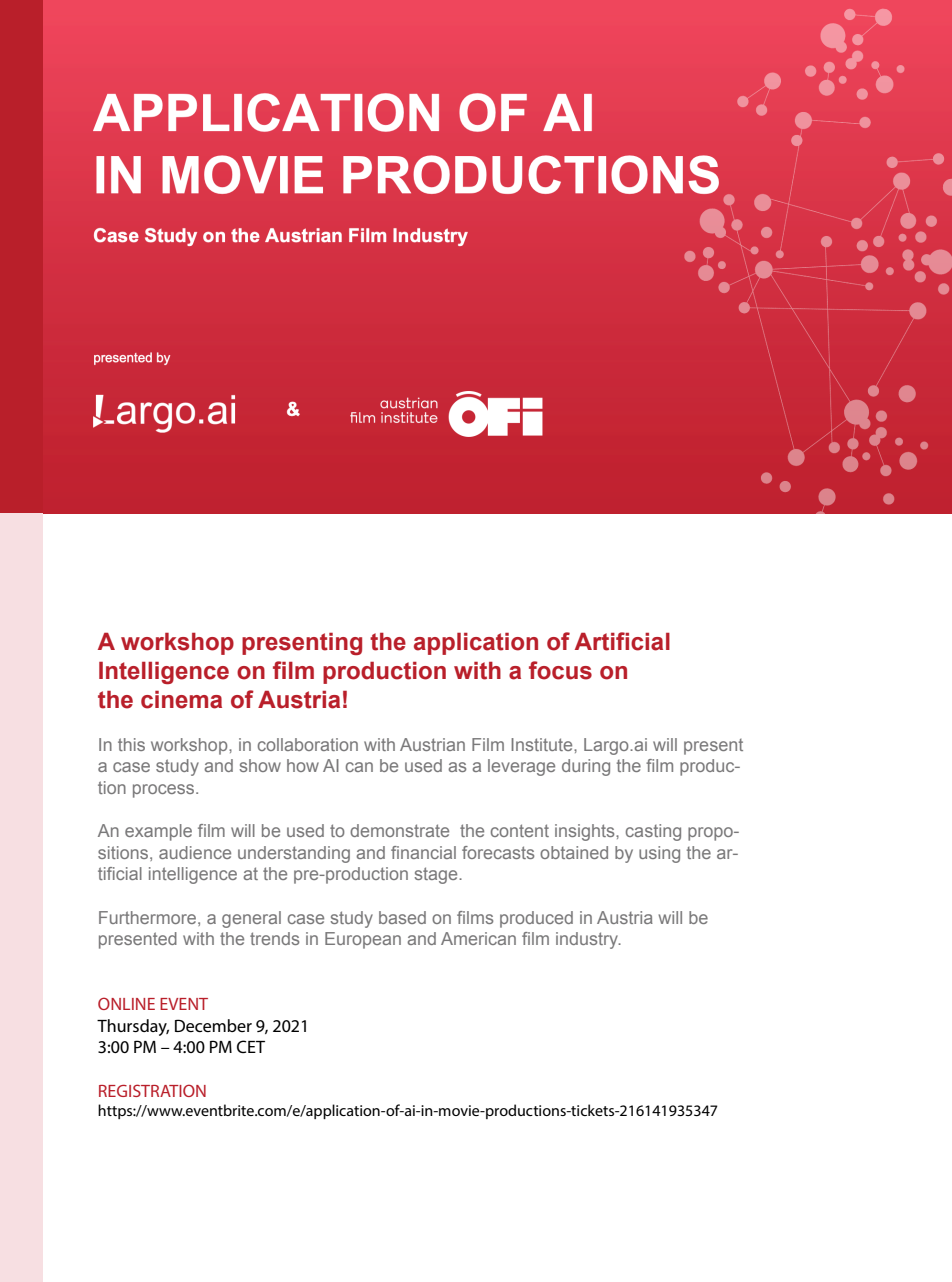
<style>
.page{position:relative;width:952px;height:1282px;background:#fff}
.page>*{position:absolute;margin:0;border:0;box-sizing:border-box;transform-origin:0 0}
.t1{font:700 24px/28.8px "Arial";color:#b91f2a}
.t2{font:18px/21.6px "Arial";color:#7a797a}
.t3{font:18px/21.6px "Myriad Pro";color:#000}
.t4{font:18px "Myriad Pro";color:#b91f2a}
.t5{font:16px "Myriad Pro";color:#000}
</style>
<div class="page">
<img style="left:42px;top:1px;width:910px;height:513px">
<div style="left:0;top:0;width:42px;height:1281px;background:#b91f2a"></div>
<div style="left:0;top:514px;width:42px;height:767px;background:#f7dfe2"></div>
<h1 class="t1" style="left:98px;top:628px;width:574px">A workshop presenting the application of Artificial<br>Intelligence on film production with a focus on<br>the cinema of Austria!</h1>
<p class="t2" style="left:98px;top:734px;width:647px">In this workshop, in collaboration with Austrian Film Institute, Largo.ai will present a case study and show how AI can be used as a leverage during the film produc&shy;tion process.</p>
<p class="t2" style="left:98px;top:820px;width:643px;text-align:justify">An example film will be used to demonstrate the content insights, casting propo&shy;sitions, audience understanding and financial forecasts obtained by using the ar&shy;tificial intelligence at the pre-production stage.</p>
<p class="t2" style="left:98px;top:906px;width:612px">Furthermore, a general case study based on films produced in Austria will be presented with the trends in European and American film industry.</p>
<p class="t4" style="left:98px;top:993px;width:112px">ONLINE EVENT</p>
<p class="t3" style="left:98px;top:1014px;width:213px">Thursday, December 9, 2021<br>3:00 PM – 4:00 PM CET</p>
<p class="t4" style="left:98px;top:1079px;width:111px">REGISTRATION</p>
<p class="t5" style="left:98px;top:1100px;width:622px">https://www.eventbrite.com/e/application-of-ai-in-movie-productions-tickets-216141935347</p>
</div>
